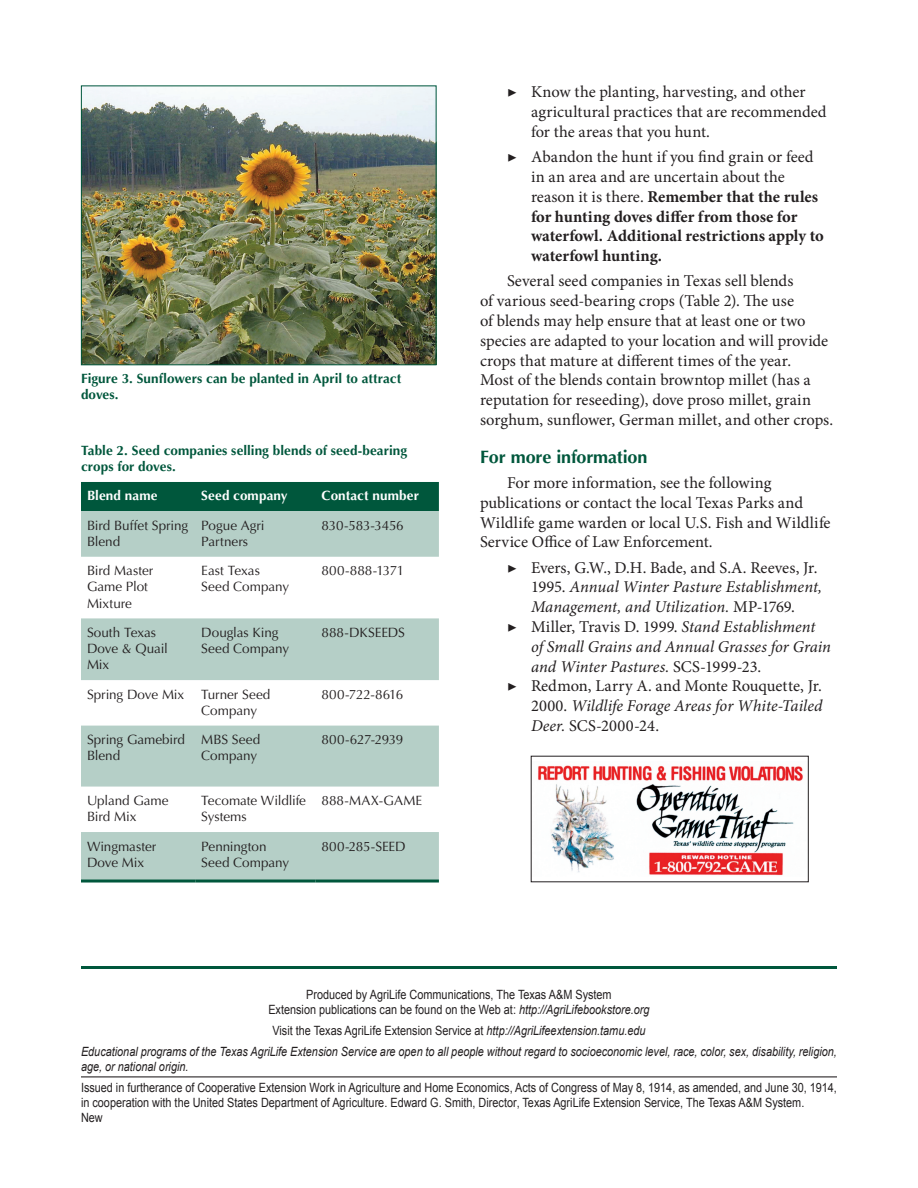
<style>
.page{position:relative;width:918px;height:1188px;background:#fff}
.page>*{position:absolute;margin:0;border:0;box-sizing:border-box;transform-origin:0 0}
.heading1{font:700 18px "Optima";letter-spacing:-.01em;color:#00573c}
.body_text{font:16.5px/19.8px "Minion Pro";color:#231f20}
.tabs{font:italic 16.5px/19.8px "Minion Pro";color:#231f20}
.tabs-2{font:700 16.5px/19.8px "Minion Pro";letter-spacing:-.005em;color:#231f20}
.tabs-3{font:16.5px/19.8px "Minion Pro";color:#231f20}
.table_body{font:13.5px/16.2px "Optima";letter-spacing:-.005em;color:#231f20}
.table_head{font:700 13.5px/16.2px "Optima";letter-spacing:.005em;color:#00573c}
.table_head-2{font:700 13.5px "Optima";letter-spacing:.01em;color:#fff}
.table_body-2{font:13.5px "Optima";letter-spacing:-.03em;color:#231f20}
.t1{font:12.75px/15.3px "Arial";color:#231f20;scale:.85 1}
.Statement{font:italic 12.75px/15.3px "Arial";color:#231f20;scale:.85 1}
.s1{font-weight:400}
.s2{font-style:normal}
.s3{font-style:italic}
</style>
<div class="page">
<hr style="left:81px;top:1077px;width:756px;height:1px;background:#231f20">
<img style="left:83px;top:88px;width:351px;height:275px">
<div style="left:81px;top:86px;width:355px;height:279px;border:1px solid #00573c"></div>
<div style="left:81px;top:482px;width:358px;height:29px;background:#00573c"></div>
<svg style="left:81px;top:511px;width:358px;height:369px;fill:#b5cfc7"></svg>
<hr style="left:81px;top:880px;width:114px;height:3px;background:#00573c">
<hr style="left:195px;top:880px;width:121px;height:3px;background:#00573c">
<hr style="left:316px;top:880px;width:123px;height:3px;background:#00573c">
<hr style="left:81px;top:966px;width:756px;height:3px;background:#00573c">
<img style="left:538px;top:765px;width:265px;height:111px">
<p class="table_head" style="left:81px;top:371px;width:322px">Figure 3. Sunflowers can be planted in April to attract doves.</p>
<p class="table_head" style="left:81px;top:442px;width:328px">Table 2. Seed companies selling blends of seed-bearing crops for doves.</p>
<p class="table_head-2" style="left:87px;top:488px;width:72px">Blend name</p>
<p class="table_head-2" style="left:201px;top:488px;width:88px">Seed company</p>
<p class="table_head-2" style="left:322px;top:488px;width:99px">Contact number</p>
<p class="table_body" style="left:87px;top:517px;width:103px">Bird Buffet Spring<br>Blend</p>
<p class="table_body" style="left:201px;top:517px;width:65px">Pogue Agri<br>Partners</p>
<p class="table_body" style="left:322px;top:517px;width:84px">830-583-3456</p>
<p class="table_body" style="left:87px;top:563px;width:68px">Bird Master<br>Game Plot<br>Mixture</p>
<p class="table_body" style="left:201px;top:563px;width:89px">East Texas<br>Seed Company</p>
<p class="table_body" style="left:322px;top:563px;width:84px">800-888-1371</p>
<p class="table_body" style="left:87px;top:624px;width:82px">South Texas<br>Dove &amp; Quail<br>Mix</p>
<p class="table_body" style="left:201px;top:624px;width:89px">Douglas King<br>Seed Company</p>
<p class="table_body" style="left:322px;top:624px;width:85px">888-DKSEEDS</p>
<p class="table_body" style="left:87px;top:686px;width:99px">Spring Dove Mix</p>
<p class="table_body" style="left:201px;top:686px;width:71px">Turner Seed<br>Company</p>
<p class="table_body" style="left:322px;top:686px;width:83px">800-722-8616</p>
<p class="table_body" style="left:87px;top:732px;width:100px">Spring Gamebird<br>Blend</p>
<p class="table_body" style="left:201px;top:732px;width:60px">MBS Seed<br>Company</p>
<p class="table_body-2" style="left:322px;top:732px;width:83px">800-627-2939</p>
<p class="table_body" style="left:87px;top:793px;width:83px">Upland Game<br>Bird Mix</p>
<p class="table_body" style="left:201px;top:793px;width:106px">Tecomate Wildlife<br>Systems</p>
<p class="table_body" style="left:322px;top:793px;width:102px">888-MAX-GAME</p>
<p class="table_body" style="left:87px;top:838px;width:71px">Wingmaster<br>Dove Mix</p>
<p class="table_body" style="left:201px;top:838px;width:89px">Pennington<br>Seed Company</p>
<p class="table_body" style="left:322px;top:838px;width:86px">800-285-SEED</p>
<p class="tabs-3" style="left:531px;top:82px;width:297px;text-indent:-24px">▶ Know the planting, harvesting, and other agricultural practices that are recommended for the areas that you hunt.</p>
<p class="tabs-2" style="left:531px;top:147px;width:294px;text-indent:-24px"><span class="s1">▶ Abandon the hunt if you find grain or feed in an area and are uncertain about the reason it is there.</span> Remember that the rules for hunting doves differ from those for waterfowl. Additional restrictions apply to waterfowl hunting.</p>
<p class="body_text" style="left:480px;top:271px;width:355px;text-indent:27px">Several seed companies in Texas sell blends<br>of various seed-bearing crops (Table 2). The use<br>of blends may help ensure that at least one or two species are adapted to your location and will provide crops that mature at different times of the year.<br>Most of the blends contain browntop millet (has a reputation for reseeding), dove proso millet, grain sorghum, sunflower, German millet, and other crops.</p>
<p class="heading1" style="left:480px;top:446px;width:169px">For more information</p>
<p class="body_text" style="left:480px;top:473px;width:352px;text-indent:27px">For more information, see the following publications or contact the local Texas Parks and Wildlife game warden or local U.S. Fish and Wildlife Service Office of Law Enforcement.</p>
<p class="tabs" style="left:531px;top:557px;width:293px;text-indent:-24px"><span class="s2">▶ Evers, G.W., D.H. Bade, and S.A. Reeves, Jr.<br>1995.</span> Annual Winter Pasture Establishment,<br>Management, and Utilization. <span class="s2">MP-1769.</span></p>
<p class="tabs" style="left:531px;top:617px;width:302px;text-indent:-24px"><span class="s2">▶ Miller, Travis D. 1999.</span> Stand Establishment of Small Grains and Annual Grasses for Grain and Winter Pastures. <span class="s2">SCS-1999-23.</span></p>
<p class="tabs-3" style="left:531px;top:676px;width:293px;text-align:justify;text-indent:-24px">▶ Redmon, Larry A. and Monte Rouquette, Jr.<br>2000. <span class="s3">Wildlife Forage Areas for White-Tailed Deer.</span> SCS-2000-24.</p>
<p class="t1" style="left:306px;top:987px;width:361px">Produced by AgriLife Communications, The Texas A&amp;M System</p>
<p class="t1" style="left:268px;top:1002px;width:450px">Extension publications can be found on the Web at: <span class="s3">http://AgriLifebookstore.org</span></p>
<p class="t1" style="left:272px;top:1023px;width:440px">Visit the Texas AgriLife Extension Service at <span class="s3">http://AgriLifeextension.tamu.edu</span></p>
<p class="Statement" style="left:81px;top:1044px;width:891px">Educational programs of the Texas AgriLife Extension Service are open to all people without regard to socioeconomic level, race, color, sex, disability, religion, age, or national origin.</p>
<p class="t1" style="left:81px;top:1080px;width:891px">Issued in furtherance of Cooperative Extension Work in Agriculture and Home Economics, Acts of Congress of May 8, 1914, as amended, and June 30, 1914, in cooperation with the United States Department of Agriculture. Edward G. Smith, Director, Texas AgriLife Extension Service, The Texas A&amp;M System.</p>
<p class="t1" style="left:81px;top:1110px;width:27px">New</p>
</div>
